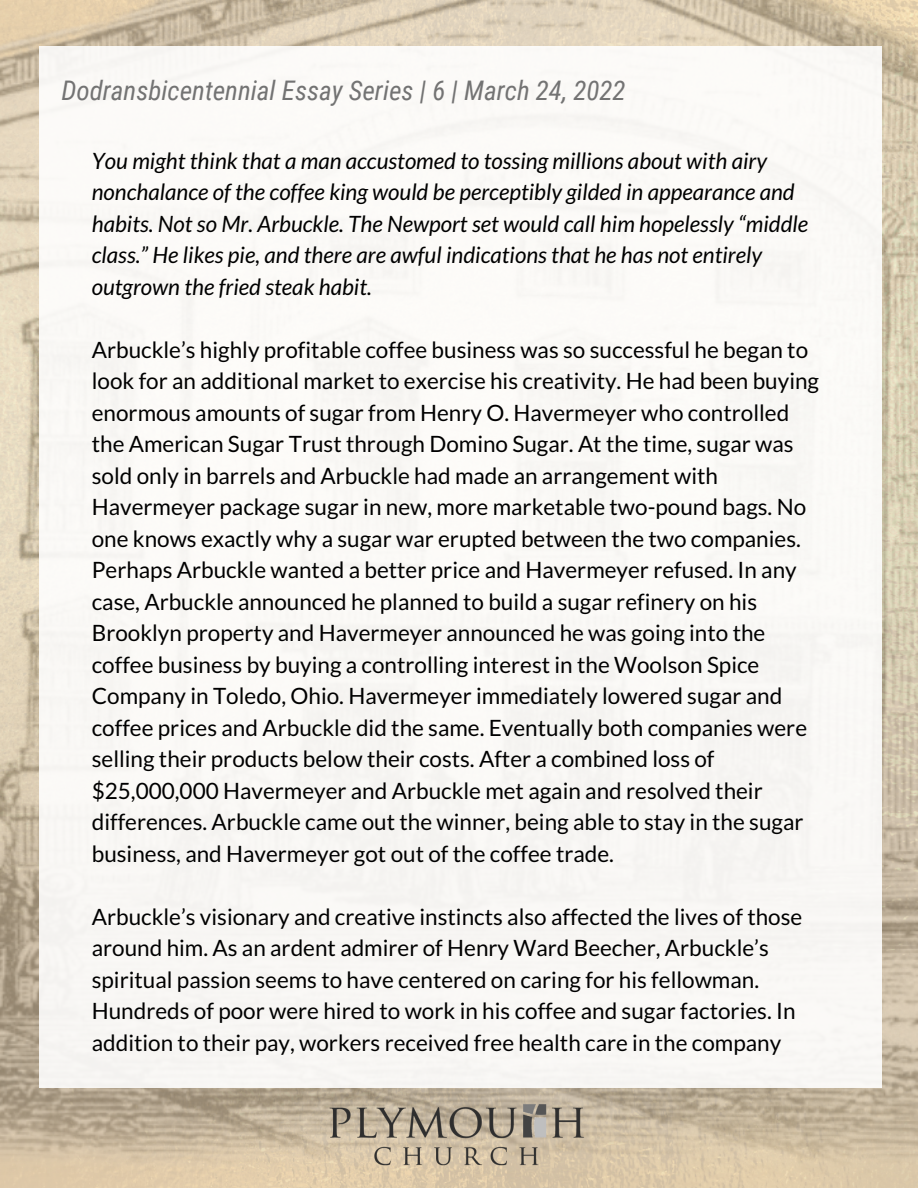
<style>
.page{position:relative;width:918px;height:1188px;background:#fff}
.page>*{position:absolute;margin:0;border:0;box-sizing:border-box;transform-origin:0 0}
.t1{font:italic 27px "Roboto Condensed";color:#737373}
.t2{font:22.5px/31.5px "Lato";color:#000}
.t3{font:italic 22.5px/31.5px "Lato";color:#000}
</style>
<div class="page">
<img style="left:0;top:0;width:918px;height:1188px">
<div style="left:40px;top:46px;width:842px;height:1042px;background:#faf8f6"></div>
<img style="left:308px;top:1102px;width:302px;height:72px">
<p class="t1" style="left:61px;top:75px;width:566px">Dodransbicentennial Essay Series | 6 | March 24, 2022</p>
<p class="t3" style="left:92px;top:145px;width:718px">You might think that a man accustomed to tossing millions about with airy nonchalance of the coffee king would be perceptibly gilded in appearance and habits. Not so Mr. Arbuckle. The Newport set would call him hopelessly “middle class.” He likes pie, and there are awful indications that he has not entirely outgrown the fried steak habit.</p>
<p class="t2" style="left:92px;top:334px;width:729px">Arbuckle’s highly profitable coffee business was so successful he began to look for an additional market to exercise his creativity. He had been buying enormous amounts of sugar from Henry O. Havermeyer who controlled the American Sugar Trust through Domino Sugar. At the time, sugar was sold only in barrels and Arbuckle had made an arrangement with Havermeyer package sugar in new, more marketable two-pound bags. No one knows exactly why a sugar war erupted between the two companies.<br>Perhaps Arbuckle wanted a better price and Havermeyer refused. In any case, Arbuckle announced he planned to build a sugar refinery on his Brooklyn property and Havermeyer announced he was going into the coffee business by buying a controlling interest in the Woolson Spice Company in Toledo, Ohio. Havermeyer immediately lowered sugar and coffee prices and Arbuckle did the same. Eventually both companies were selling their products below their costs. After a combined loss of $25,000,000 Havermeyer and Arbuckle met again and resolved their differences. Arbuckle came out the winner, being able to stay in the sugar business, and Havermeyer got out of the coffee trade.</p>
<p class="t2" style="left:92px;top:901px;width:712px">Arbuckle’s visionary and creative instincts also affected the lives of those around him. As an ardent admirer of Henry Ward Beecher, Arbuckle’s spiritual passion seems to have centered on caring for his fellowman.<br>Hundreds of poor were hired to work in his coffee and sugar factories. In addition to their pay, workers received free health care in the company</p>
</div>
